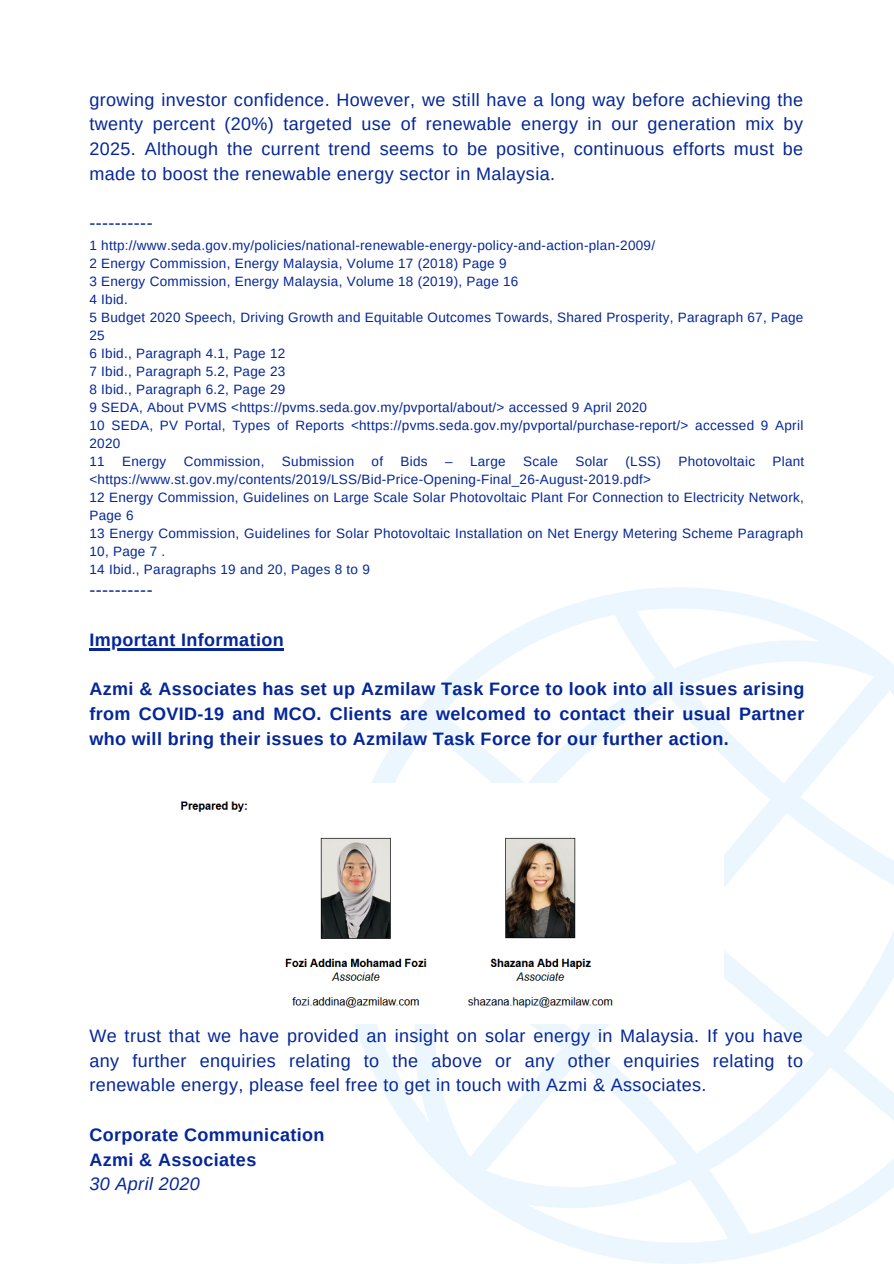
<style>
.page{position:relative;width:894px;height:1264px;background:#fff}
.page>*{position:absolute;margin:0;border:0;box-sizing:border-box;transform-origin:0 0}
.t1{font:18px/24.8px "Arimo";letter-spacing:.02em;color:#042698;text-align:justify}
.t2{font:700 18px/24.8px "Arimo";letter-spacing:.02em;color:#042698;text-align:justify}
.t3{font:italic 18px "Arimo";letter-spacing:.02em;color:#042698}
.t4{font:13.5px/18px "Arimo";letter-spacing:.02em;color:#042698}
</style>
<div class="page">
<svg style="left:201px;top:587px;width:692px;height:676px"></svg>
<hr style="left:89px;top:648px;width:195px;height:2px;background:#042698">
<img style="left:181px;top:783px;width:541px;height:240px">
<p class="t1" style="left:89px;top:87px;width:715px">growing investor confidence. However, we still have a long way before achieving the twenty percent (20%) targeted use of renewable energy in our generation mix by 2025. Although the current trend seems to be positive, continuous efforts must be made to boost the renewable energy sector in Malaysia.</p>
<h1 class="t1" style="left:89px;top:211px;width:65px">----------</h1>
<p class="t4" style="left:89px;top:236px;width:715px">1 http://www.seda.gov.my/policies/national-renewable-energy-policy-and-action-plan-2009/<br>2 Energy Commission, Energy Malaysia, Volume 17 (2018) Page 9<br>3 Energy Commission, Energy Malaysia, Volume 18 (2019), Page 16<br>4 Ibid.<br>5 Budget 2020 Speech, Driving Growth and Equitable Outcomes Towards, Shared Prosperity, Paragraph 67, Page 25<br>6 Ibid., Paragraph 4.1, Page 12<br>7 Ibid., Paragraph 5.2, Page 23<br>8 Ibid., Paragraph 6.2, Page 29<br>9 SEDA, About PVMS &lt;https://pvms.seda.gov.my/pvportal/about/&gt; accessed 9 April 2020<br>10 SEDA, PV Portal, Types of Reports &lt;https://pvms.seda.gov.my/pvportal/purchase-report/&gt; accessed 9 April 2020<br>11</p>
<p class="t4" style="left:122px;top:452px;width:46px">Energy</p>
<p class="t4" style="left:184px;top:452px;width:82px">Commission,</p>
<p class="t4" style="left:282px;top:452px;width:74px">Submission</p>
<p class="t4" style="left:371px;top:452px;width:13px">of</p>
<p class="t4" style="left:400px;top:452px;width:29px">Bids</p>
<p class="t4" style="left:445px;top:452px;width:62px">– Large</p>
<p class="t4" style="left:523px;top:452px;width:36px">Scale</p>
<p class="t4" style="left:575px;top:452px;width:34px">Solar</p>
<p class="t4" style="left:625px;top:452px;width:37px">(LSS)</p>
<p class="t4" style="left:678px;top:452px;width:78px">Photovoltaic</p>
<p class="t4" style="left:772px;top:452px;width:33px">Plant</p>
<p class="t4" style="left:89px;top:470px;width:715px">&lt;https://www.st.gov.my/contents/2019/LSS/Bid-Price-Opening-Final_26-August-2019.pdf&gt;<br>12 Energy Commission, Guidelines on Large Scale Solar Photovoltaic Plant For Connection to Electricity Network, Page 6<br>13 Energy Commission, Guidelines for Solar Photovoltaic Installation on Net Energy Metering Scheme Paragraph 10, Page 7 .<br>14 Ibid., Paragraphs 19 and 20, Pages 8 to 9</p>
<h1 class="t1" style="left:89px;top:577px;width:65px">----------</h1>
<h1 class="t2" style="left:89px;top:627px;width:196px">Important Information</h1>
<h1 class="t2" style="left:89px;top:676px;width:716px">Azmi &amp; Associates has set up Azmilaw Task Force to look into all issues arising from COVID-19 and MCO. Clients are welcomed to contact their usual Partner who will bring their issues to Azmilaw Task Force for our further action.</h1>
<h1 class="t1" style="left:89px;top:1023px;width:714px">We trust that we have provided an insight on solar energy in Malaysia. If you have any further enquiries relating to the above or any other enquiries relating to renewable energy, please feel free to get in touch with Azmi &amp; Associates.</h1>
<h1 class="t2" style="left:89px;top:1122px;width:236px">Corporate Communication<br>Azmi &amp; Associates</h1>
<h1 class="t3" style="left:89px;top:1174px;width:112px">30 April 2020</h1>
</div>
